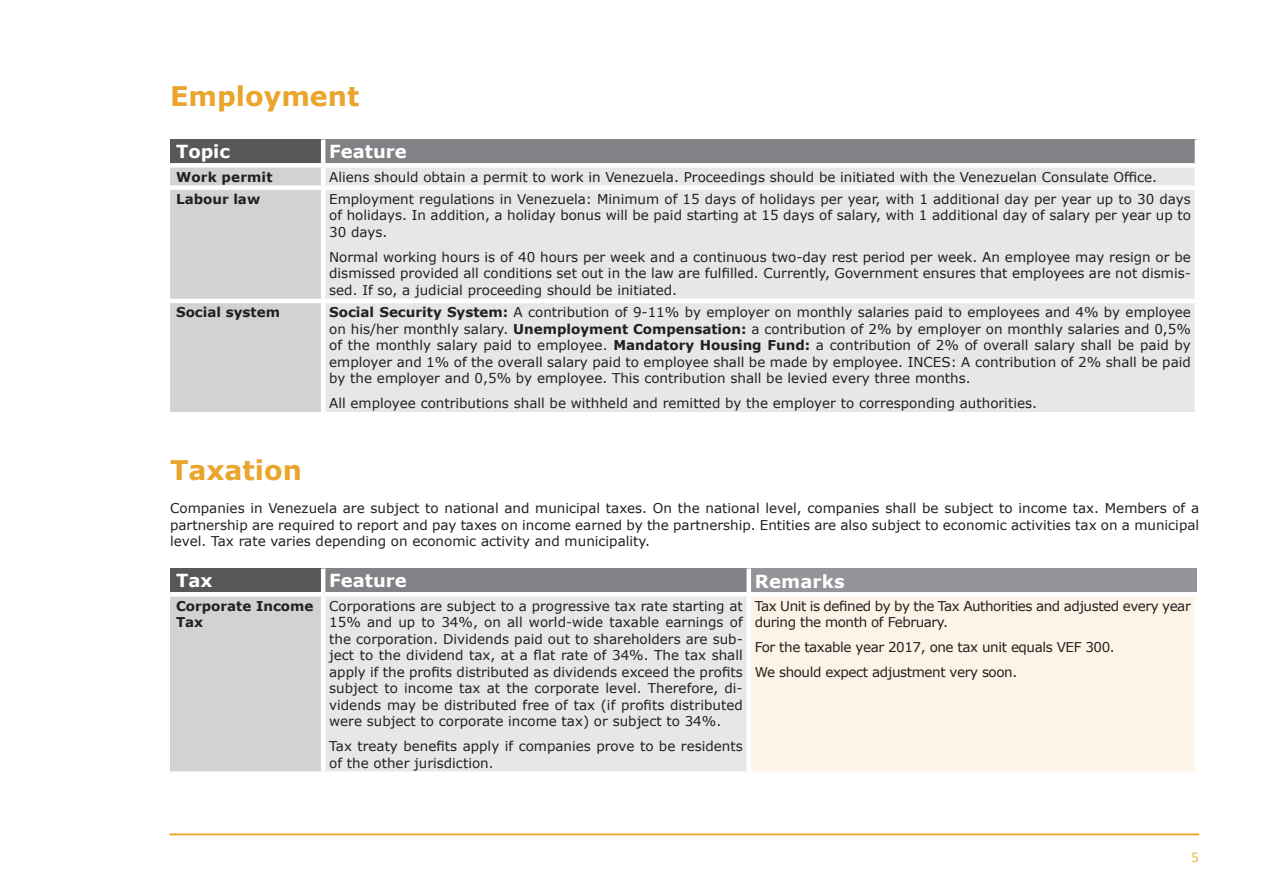
<style>
.page{position:relative;width:1263px;height:893px;background:#fff}
.page>*{position:absolute;margin:0;border:0;box-sizing:border-box;transform-origin:0 0}
.t1{font:700 27px "Verdana";color:#e9a52c}
.t2{font:700 18px "Verdana";color:#fff}
.t3{font:15px "Calibri";color:#e8b848}
.t4{font:13.5px/16.5px "Verdana";color:#231f20;text-align:justify}
.t5{font:13.5px/16.5px "Verdana";letter-spacing:-.03em;color:#231f20}
.t6{font:700 13.5px/16.5px "Verdana";color:#231f20}
.s1{font-weight:700}
</style>
<div class="page">
<hr style="left:169px;top:833px;width:1030px;height:2px;background:#e9a52c">
<div style="left:170px;top:140px;width:153px;height:25px;background:#57585a"></div>
<div style="left:323px;top:140px;width:874px;height:25px;background:#808285"></div>
<div style="left:170px;top:168px;width:151px;height:244px;background:#d1d2d4"></div>
<div style="left:325px;top:168px;width:870px;height:244px;background:#e6e7e9"></div>
<hr style="left:321px;top:140px;width:4px;height:23px;background:#fff">
<hr style="left:1195px;top:140px;width:4px;height:23px;background:#fff">
<div style="left:170px;top:163px;width:153px;height:5px;background:#fff"></div>
<div style="left:323px;top:163px;width:876px;height:5px;background:#fff"></div>
<div style="left:170px;top:185px;width:153px;height:5px;background:#fff"></div>
<div style="left:323px;top:185px;width:876px;height:5px;background:#fff"></div>
<hr style="left:170px;top:299px;width:153px;height:4px;background:#fff">
<hr style="left:323px;top:299px;width:876px;height:4px;background:#fff">
<div style="left:170px;top:568px;width:153px;height:26px;background:#57585a"></div>
<div style="left:323px;top:568px;width:426px;height:26px;background:#808285"></div>
<div style="left:749px;top:568px;width:448px;height:26px;background:#939598"></div>
<div style="left:170px;top:594px;width:153px;height:180px;background:#d1d2d4"></div>
<div style="left:323px;top:594px;width:426px;height:180px;background:#e6e7e9"></div>
<div style="left:749px;top:594px;width:448px;height:180px;background:#fcf4e6"></div>
<hr style="left:321px;top:568px;width:4px;height:24px;background:#fff">
<div style="left:746px;top:568px;width:5px;height:24px;background:#fff"></div>
<hr style="left:170px;top:592px;width:153px;height:4px;background:#fff">
<hr style="left:323px;top:592px;width:426px;height:4px;background:#fff">
<hr style="left:321px;top:596px;width:4px;height:175px;background:#fff">
<hr style="left:749px;top:592px;width:450px;height:4px;background:#fff">
<div style="left:746px;top:596px;width:5px;height:175px;background:#fff"></div>
<div style="left:1194px;top:596px;width:5px;height:175px;background:#fff"></div>
<div style="left:170px;top:771px;width:153px;height:5px;background:#fff"></div>
<div style="left:323px;top:771px;width:426px;height:5px;background:#fff"></div>
<div style="left:749px;top:771px;width:450px;height:5px;background:#fff"></div>
<h1 class="t1" style="left:170px;top:77px;width:191px">Employment</h1>
<h2 class="t2" style="left:176px;top:139px;width:55px">Topic</h2>
<h2 class="t2" style="left:329px;top:139px;width:79px">Feature</h2>
<p class="t6" style="left:176px;top:168px;width:98px">Work permit</p>
<p class="t4" style="left:329px;top:168px;width:829px">Aliens should obtain a permit to work in Venezuela. Proceedings should be initiated with the Venezuelan Consulate Office.</p>
<p class="t6" style="left:176px;top:191px;width:86px">Labour law</p>
<p class="t4" style="left:329px;top:191px;width:863px">Employment regulations in Venezuela: Minimum of 15 days of holidays per year, with 1 additional day per year up to 30 days of holidays. In addition, a holiday bonus will be paid starting at 15 days of salary, with 1 additional day of salary per year up to 30 days.</p>
<p class="t4" style="left:329px;top:249px;width:863px">Normal working hours is of 40 hours per week and a continuous two-day rest period per week. An employee may resign or be dismissed provided all conditions set out in the law are fulfilled. Currently, Government ensures that employees are not dismis&shy;sed. If so, a judicial proceeding should be initiated.</p>
<p class="t6" style="left:176px;top:304px;width:105px">Social system</p>
<p class="t4" style="left:329px;top:304px;width:863px"><span class="s1">Social Security System:</span> A contribution of 9-11% by employer on monthly salaries paid to employees and 4% by employee on his/her monthly salary. <span class="s1">Unemployment Compensation:</span> a contribution of 2% by employer on monthly salaries and 0,5% of the monthly salary paid to employee. <span class="s1">Mandatory Housing Fund:</span> a contribution of 2% of overall salary shall be paid by employer and 1% of the overall salary paid to employee shall be made by employee. INCES: A contribution of 2% shall be paid by the employer and 0,5% by employee. This contribution shall be levied every three months.</p>
<p class="t4" style="left:329px;top:395px;width:709px">All employee contributions shall be withheld and remitted by the employer to corresponding authorities.</p>
<h1 class="t1" style="left:170px;top:451px;width:133px">Taxation</h1>
<p class="t4" style="left:170px;top:500px;width:1031px">Companies in Venezuela are subject to national and municipal taxes. On the national level, companies shall be subject to income tax. Members of a partnership are required to report and pay taxes on income earned by the partnership. Entities are also subject to economic activities tax on a municipal level. Tax rate varies depending on economic activity and municipality.</p>
<h2 class="t2" style="left:176px;top:567px;width:38px">Tax</h2>
<h2 class="t2" style="left:329px;top:567px;width:79px">Feature</h2>
<h2 class="t2" style="left:755px;top:569px;width:91px">Remarks</h2>
<p class="t6" style="left:176px;top:597px;width:139px">Corporate Income<br>Tax</p>
<p class="t4" style="left:329px;top:597px;width:415px">Corporations are subject to a progressive tax rate starting at 15% and up to 34%, on all world-wide taxable earnings of the corporation. Dividends paid out to shareholders are sub&shy;ject to the dividend tax, at a flat rate of 34%. The tax shall apply if the profits distributed as dividends exceed the profits subject to income tax at the corporate level. Therefore, di&shy;vidends may be distributed free of tax (if profits distributed were subject to corporate income tax) or subject to 34%.</p>
<p class="t4" style="left:329px;top:738px;width:415px">Tax treaty benefits apply if companies prove to be residents of the other jurisdiction.</p>
<p class="t5" style="left:755px;top:597px;width:437px">Tax Unit is defined by by the Tax Authorities and adjusted every year during the month of February.</p>
<p class="t5" style="left:755px;top:634px;width:362px;line-height:25px">For the taxable year 2017, one tax unit equals VEF 300.<br>We should expect adjustment very soon.</p>
<p class="t3" style="left:1191px;top:846px;width:9px">5</p>
</div>
